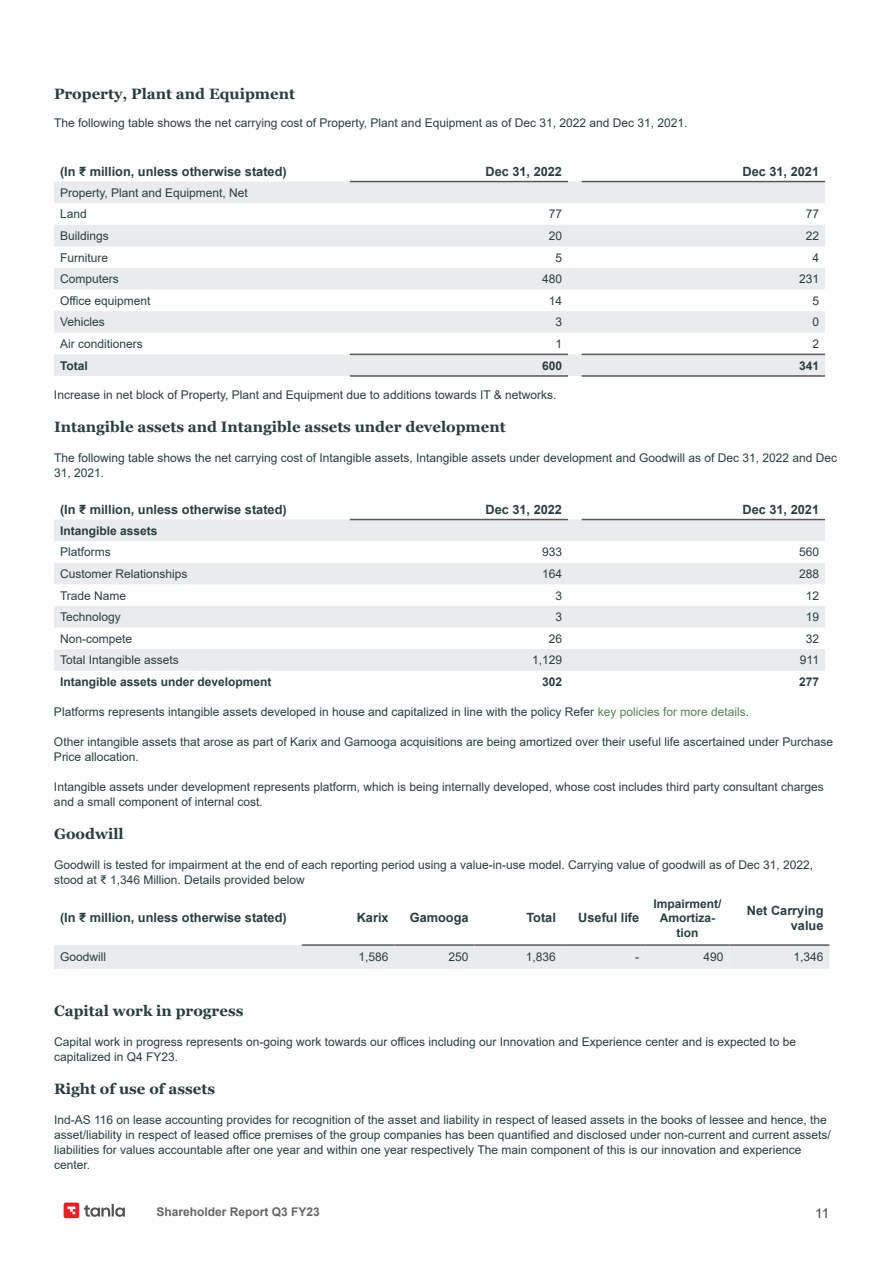
<style>
.page{position:relative;width:893px;height:1263px;background:#fff}
.page>*{position:absolute;margin:0;border:0;box-sizing:border-box;transform-origin:0 0}
.t1{font:700 15px "Georgia";color:#2a3e40}
.t2{font:13.5px "Arial";color:#434343}
.t3{font:700 12.75px/15.3px "Arial";color:#2a3e40;text-align:right}
.t4{font:12px/15px "Arial";color:#2a3e40}
.t5{font:700 12px/14.4px "Arial";color:#2a3e40;text-align:center}
.t6{font:700 12px "Arial";color:#666}
.s1{color:#5c7f5c}
</style>
<div class="page">
<svg style="left:54px;top:182px;width:771px;height:194px;fill:#e9ebec"></svg>
<hr style="left:350px;top:354px;width:218px;height:1px;background:#595959">
<hr style="left:582px;top:354px;width:243px;height:1px;background:#595959">
<hr style="left:350px;top:375px;width:218px;height:2px;background:#595959">
<hr style="left:582px;top:375px;width:243px;height:2px;background:#595959">
<hr style="left:350px;top:181px;width:218px;height:1px;background:#595959">
<hr style="left:582px;top:181px;width:243px;height:1px;background:#595959">
<svg style="left:54px;top:519px;width:771px;height:152px;fill:#e9ebec"></svg>
<div style="left:350px;top:649px;width:475px;height:22px;background:#e9ebec"></div>
<hr style="left:350px;top:519px;width:218px;height:1px;background:#595959">
<hr style="left:582px;top:519px;width:243px;height:1px;background:#595959">
<div style="left:54px;top:945px;width:775px;height:24px;background:#e9ebec"></div>
<hr style="left:395px;top:944px;width:80px;height:2px;background:#595959">
<hr style="left:562px;top:944px;width:83px;height:2px;background:#595959">
<hr style="left:645px;top:944px;width:84px;height:2px;background:#595959">
<hr style="left:302px;top:944px;width:93px;height:2px;background:#595959">
<hr style="left:475px;top:944px;width:87px;height:2px;background:#595959">
<hr style="left:729px;top:944px;width:100px;height:2px;background:#595959">
<svg style="left:64px;top:1202px;width:61px;height:16px"></svg>
<p class="t1" style="left:54px;top:84px;width:242px">Property, Plant and Equipment</p>
<p class="t4" style="left:54px;top:115px;width:635px">The following table shows the net carrying cost of Property, Plant and Equipment as of Dec 31, 2022 and Dec 31, 2021.</p>
<p class="t3" style="left:60px;top:164px;width:228px">(In ₹ million, unless otherwise stated)</p>
<p class="t3" style="left:485px;top:164px;width:78px">Dec 31, 2022</p>
<p class="t3" style="left:742px;top:164px;width:78px">Dec 31, 2021</p>
<p class="t4" style="left:60px;top:182px;width:189px;line-height:21.6px">Property, Plant and Equipment, Net<br>Land</p>
<p class="t4" style="left:549px;top:207px;width:15px">77</p>
<p class="t4" style="left:806px;top:207px;width:15px">77</p>
<p class="t4" style="left:60px;top:228px;width:50px">Buildings</p>
<p class="t4" style="left:549px;top:228px;width:15px">20</p>
<p class="t4" style="left:806px;top:228px;width:15px">22</p>
<p class="t4" style="left:60px;top:250px;width:50px">Furniture</p>
<p class="t4" style="left:555px;top:250px;width:8px">5</p>
<p class="t4" style="left:812px;top:250px;width:8px">4</p>
<p class="t4" style="left:60px;top:271px;width:60px">Computers</p>
<p class="t4" style="left:542px;top:271px;width:22px">480</p>
<p class="t4" style="left:799px;top:271px;width:22px">231</p>
<p class="t4" style="left:60px;top:293px;width:92px">Office equipment</p>
<p class="t4" style="left:549px;top:293px;width:15px">14</p>
<p class="t4" style="left:812px;top:293px;width:8px">5</p>
<p class="t4" style="left:60px;top:315px;width:46px">Vehicles</p>
<p class="t4" style="left:555px;top:315px;width:8px">3</p>
<p class="t4" style="left:812px;top:315px;width:8px">0</p>
<p class="t4" style="left:60px;top:336px;width:84px">Air conditioners</p>
<p class="t4" style="left:555px;top:336px;width:8px">1</p>
<p class="t4" style="left:812px;top:336px;width:8px">2</p>
<p class="t5" style="left:60px;top:358px;width:29px">Total</p>
<p class="t5" style="left:542px;top:358px;width:22px">600</p>
<p class="t5" style="left:799px;top:358px;width:22px">341</p>
<p class="t4" style="left:54px;top:387px;width:504px">Increase in net block of Property, Plant and Equipment due to additions towards IT &amp; networks.</p>
<p class="t1" style="left:54px;top:417px;width:453px">Intangible assets and Intangible assets under development</p>
<p class="t4" style="left:54px;top:450px;width:785px">The following table shows the net carrying cost of Intangible assets, Intangible assets under development and Goodwill as of Dec 31, 2022 and Dec<br>31, 2021.</p>
<p class="t3" style="left:60px;top:501px;width:228px">(In ₹ million, unless otherwise stated)</p>
<p class="t3" style="left:485px;top:501px;width:78px">Dec 31, 2022</p>
<p class="t3" style="left:742px;top:501px;width:78px">Dec 31, 2021</p>
<p class="t5" style="left:60px;top:523px;width:99px">Intangible assets</p>
<p class="t4" style="left:60px;top:544px;width:52px">Platforms</p>
<p class="t4" style="left:542px;top:544px;width:22px">933</p>
<p class="t4" style="left:799px;top:544px;width:22px">560</p>
<p class="t4" style="left:60px;top:566px;width:129px">Customer Relationships</p>
<p class="t4" style="left:542px;top:566px;width:22px">164</p>
<p class="t4" style="left:799px;top:566px;width:22px">288</p>
<p class="t4" style="left:60px;top:588px;width:68px">Trade Name</p>
<p class="t4" style="left:555px;top:588px;width:8px">3</p>
<p class="t4" style="left:806px;top:588px;width:15px">12</p>
<p class="t4" style="left:60px;top:609px;width:62px">Technology</p>
<p class="t4" style="left:555px;top:609px;width:8px">3</p>
<p class="t4" style="left:806px;top:609px;width:15px">19</p>
<p class="t4" style="left:60px;top:631px;width:74px">Non-compete</p>
<p class="t4" style="left:549px;top:631px;width:15px">26</p>
<p class="t4" style="left:806px;top:631px;width:15px">32</p>
<p class="t4" style="left:60px;top:652px;width:120px">Total Intangible assets</p>
<p class="t4" style="left:532px;top:652px;width:32px">1,129</p>
<p class="t4" style="left:800px;top:652px;width:21px">911</p>
<p class="t5" style="left:60px;top:675px;width:213px">Intangible assets under development</p>
<p class="t5" style="left:542px;top:675px;width:22px">302</p>
<p class="t5" style="left:799px;top:675px;width:22px">277</p>
<p class="t4" style="left:54px;top:704px;width:697px">Platforms represents intangible assets developed in house and capitalized in line with the policy Refer <span class="s1">key policies for more details</span>.</p>
<p class="t4" style="left:54px;top:734px;width:781px">Other intangible assets that arose as part of Karix and Gamooga acquisitions are being amortized over their useful life ascertained under Purchase<br>Price allocation.</p>
<p class="t4" style="left:54px;top:779px;width:771px">Intangible assets under development represents platform, which is being internally developed, whose cost includes third party consultant charges and a small component of internal cost.</p>
<p class="t1" style="left:54px;top:824px;width:71px">Goodwill</p>
<p class="t4" style="left:54px;top:857px;width:760px">Goodwill is tested for impairment at the end of each reporting period using a value-in-use model. Carrying value of goodwill as of Dec 31, 2022, stood at ₹ 1,346 Million. Details provided below</p>
<p class="t3" style="left:60px;top:910px;width:228px">(In ₹ million, unless otherwise stated)</p>
<p class="t3" style="left:357px;top:910px;width:33px">Karix</p>
<p class="t3" style="left:410px;top:910px;width:60px">Gamooga</p>
<p class="t3" style="left:526px;top:910px;width:31px">Total</p>
<p class="t3" style="left:578px;top:910px;width:62px">Useful life</p>
<p class="t5" style="left:653px;top:896px;width:70px">Impairment/<br>Amortiza&shy;tion</p>
<p class="t3" style="left:747px;top:903px;width:78px">Net Carrying value</p>
<p class="t4" style="left:60px;top:949px;width:48px">Goodwill</p>
<p class="t4" style="left:359px;top:949px;width:32px">1,586</p>
<p class="t4" style="left:449px;top:949px;width:22px">250</p>
<p class="t4" style="left:526px;top:949px;width:32px">1,836</p>
<p class="t4" style="left:635px;top:949px;width:5px">-</p>
<p class="t4" style="left:703px;top:949px;width:22px">490</p>
<p class="t4" style="left:793px;top:949px;width:32px">1,346</p>
<p class="t1" style="left:54px;top:1001px;width:191px">Capital work in progress</p>
<p class="t4" style="left:54px;top:1034px;width:744px">Capital work in progress represents on-going work towards our offices including our Innovation and Experience center and is expected to be capitalized in Q4 FY23.</p>
<p class="t1" style="left:54px;top:1079px;width:163px">Right of use of assets</p>
<p class="t4" style="left:54px;top:1112px;width:778px">Ind-AS 116 on lease accounting provides for recognition of the asset and liability in respect of leased assets in the books of lessee and hence, the asset/liability in respect of leased office premises of the group companies has been quantified and disclosed under non-current and current assets/ liabilities for values accountable after one year and within one year respectively The main component of this is our innovation and experience center.</p>
<p class="t6" style="left:156px;top:1203px;width:165px">Shareholder Report Q3 FY23</p>
<p class="t2" style="left:815px;top:1204px;width:16px">11</p>
</div>
